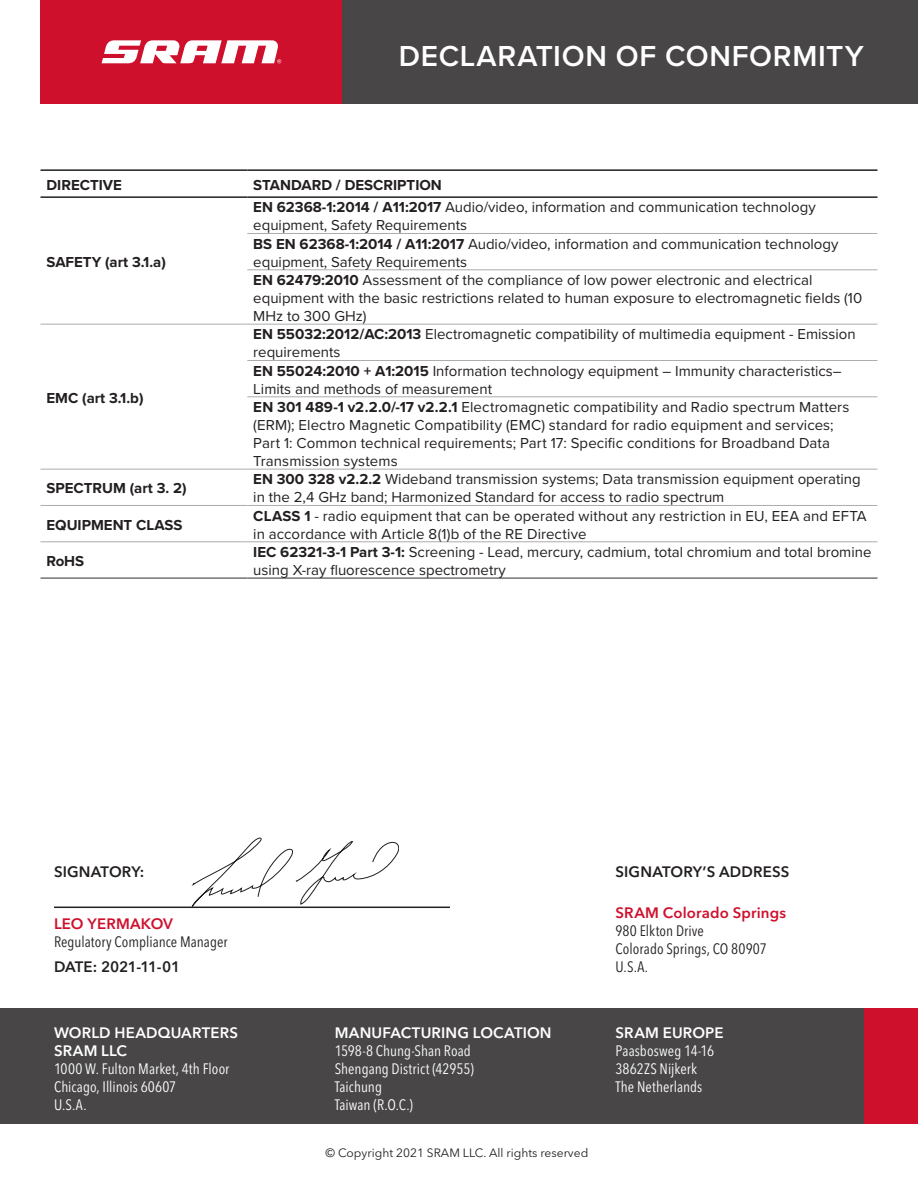
<style>
.page{position:relative;width:918px;height:1188px;background:#fff}
.page>*{position:absolute;margin:0;border:0;box-sizing:border-box;transform-origin:0 0}
.t1{font:600 30px "Proxima Nova";letter-spacing:.02em;color:#fff}
.t2{font:15px/18px "Proxima Nova";color:#231f20}
.t3{font:condensed 15px "Avenir Next LT Pro";color:#fff}
.t4{font:700 15px "Proxima Nova";color:#231f20}
.t5{font:condensed 15px "Avenir Next LT Pro";color:#231f20}
.t6{font:600 15px "Avenir Next LT Pro";letter-spacing:.01em;color:#fff}
.t7{font:600 15px "Avenir Next LT Pro";letter-spacing:.01em;color:#cf102d}
.t8{font:600 15px "Avenir Next LT Pro";letter-spacing:.01em;color:#231f20}
.t9{font:600 15px "Avenir Next LT Pro";letter-spacing:-.02em;color:#231f20}
.t10{font:12px "Avenir Next LT Pro";color:#231f20}
.s1{font-weight:700}
</style>
<div class="page">
<div style="left:306px;top:0;width:612px;height:104px;background:#484646"></div>
<div style="left:40px;top:0;width:302px;height:104px;background:#cf102d"></div>
<svg style="left:102px;top:40px;width:179px;height:23px"></svg>
<hr style="left:247px;top:233px;width:631px;height:1px;background:#afabab">
<hr style="left:247px;top:269px;width:631px;height:1px;background:#afabab">
<hr style="left:40px;top:324px;width:207px;height:1px;background:#afabab">
<hr style="left:247px;top:324px;width:631px;height:1px;background:#afabab">
<hr style="left:247px;top:360px;width:631px;height:1px;background:#afabab">
<hr style="left:247px;top:396px;width:631px;height:1px;background:#afabab">
<hr style="left:40px;top:469px;width:207px;height:1px;background:#afabab">
<hr style="left:247px;top:469px;width:631px;height:1px;background:#afabab">
<hr style="left:40px;top:505px;width:207px;height:1px;background:#afabab">
<hr style="left:247px;top:505px;width:631px;height:1px;background:#afabab">
<hr style="left:40px;top:541px;width:207px;height:1px;background:#afabab">
<hr style="left:247px;top:541px;width:631px;height:1px;background:#afabab">
<hr style="left:40px;top:577px;width:207px;height:2px;background:#767272">
<hr style="left:247px;top:577px;width:631px;height:2px;background:#767272">
<hr style="left:40px;top:169px;width:207px;height:2px;background:#212121">
<hr style="left:247px;top:169px;width:631px;height:2px;background:#212121">
<hr style="left:40px;top:196px;width:207px;height:2px;background:#212121">
<hr style="left:247px;top:196px;width:631px;height:2px;background:#212121">
<div style="left:0;top:1009px;width:874px;height:115px;background:#484646"></div>
<hr style="left:54px;top:907px;width:396px;height:1px;background:#212121">
<svg style="left:192px;top:838px;width:207px;height:69px"></svg>
<div style="left:864px;top:1009px;width:54px;height:115px;background:#cf102d"></div>
<p class="t1" style="left:399px;top:33px;width:467px">DECLARATION OF CONFORMITY</p>
<p class="t4" style="left:46px;top:173px;width:77px">DIRECTIVE</p>
<p class="t4" style="left:253px;top:173px;width:190px">STANDARD / DESCRIPTION</p>
<p class="t4" style="left:46px;top:250px;width:121px">SAFETY (art 3.1.a)</p>
<p class="t4" style="left:46px;top:386px;width:99px">EMC (art 3.1.b)</p>
<p class="t2" style="left:253px;top:198px;width:564px"><span class="s1">EN 62368-1:2014 / A11:2017</span> Audio/video, information and communication technology equipment, Safety Requirements</p>
<p class="t2" style="left:253px;top:234px;width:587px"><span class="s1">BS EN 62368-1:2014 / A11:2017</span> Audio/video, information and communication technology equipment, Safety Requirements</p>
<p class="t2" style="left:253px;top:270px;width:610px"><span class="s1">EN 62479:2010</span> Assessment of the compliance of low power electronic and electrical equipment with the basic restrictions related to human exposure to electromagnetic fields (10<br>MHz to 300 GHz)</p>
<p class="t2" style="left:253px;top:325px;width:604px"><span class="s1">EN 55032:2012/AC:2013</span> Electromagnetic compatibility of multimedia equipment - Emission requirements</p>
<p class="t2" style="left:253px;top:361px;width:590px"><span class="s1">EN 55024:2010 + A1:2015</span> Information technology equipment – Immunity characteristics–<br>Limits and methods of measurement</p>
<p class="t2" style="left:253px;top:397px;width:598px"><span class="s1">EN 301 489-1 v2.2.0/-17 v2.2.1</span> Electromagnetic compatibility and Radio spectrum Matters (ERM); Electro Magnetic Compatibility (EMC) standard for radio equipment and services; Part 1: Common technical requirements; Part 17: Specific conditions for Broadband Data Transmission systems</p>
<p class="t4" style="left:46px;top:477px;width:142px">SPECTRUM (art 3. 2)</p>
<p class="t2" style="left:253px;top:470px;width:609px"><span class="s1">EN 300 328 v2.2.2</span> Wideband transmission systems; Data transmission equipment operating in the 2,4 GHz band; Harmonized Standard for access to radio spectrum</p>
<p class="t4" style="left:46px;top:513px;width:137px">EQUIPMENT CLASS</p>
<p class="t2" style="left:253px;top:506px;width:615px"><span class="s1">CLASS 1</span> - radio equipment that can be operated without any restriction in EU, EEA and EFTA in accordance with Article 8(1)b of the RE Directive</p>
<p class="t4" style="left:46px;top:550px;width:39px">RoHS</p>
<p class="t2" style="left:253px;top:542px;width:620px"><span class="s1">IEC 62321-3-1 Part 3-1:</span> Screening - Lead, mercury, cadmium, total chromium and total bromine using X-ray fluorescence spectrometry</p>
<p class="t8" style="left:54px;top:862px;width:92px">SIGNATORY:</p>
<p class="t7" style="left:54px;top:914px;width:121px">LEO YERMAKOV</p>
<p class="t5" style="left:54px;top:932px;width:175px">Regulatory Compliance Manager</p>
<p class="t9" style="left:54px;top:957px;width:128px">DATE: 2021-11-01</p>
<p class="t6" style="left:54px;top:1024px;width:186px">WORLD HEADQUARTERS</p>
<p class="t6" style="left:54px;top:1042px;width:75px">SRAM LLC</p>
<p class="t3" style="left:54px;top:1060px;width:177px">1000 W. Fulton Market, 4th Floor</p>
<p class="t3" style="left:54px;top:1078px;width:124px">Chicago, Illinois 60607</p>
<p class="t3" style="left:54px;top:1096px;width:34px">U.S.A.</p>
<p class="t6" style="left:335px;top:1024px;width:218px">MANUFACTURING LOCATION</p>
<p class="t3" style="left:335px;top:1042px;width:138px">1598-8 Chung-Shan Road</p>
<p class="t3" style="left:335px;top:1060px;width:141px">Shengang District (42955)</p>
<p class="t3" style="left:335px;top:1078px;width:49px">Taichung</p>
<p class="t3" style="left:335px;top:1096px;width:80px">Taiwan (R.O.C.)</p>
<p class="t10" style="left:326px;top:1145px;width:264px">© Copyright 2021 SRAM LLC. All rights reserved</p>
<p class="t8" style="left:616px;top:862px;width:175px">SIGNATORY’S ADDRESS</p>
<p class="t7" style="left:616px;top:904px;width:172px">SRAM Colorado Springs</p>
<p class="t5" style="left:616px;top:922px;width:90px">980 Elkton Drive</p>
<p class="t5" style="left:616px;top:940px;width:153px">Colorado Springs, CO 80907</p>
<p class="t5" style="left:616px;top:958px;width:34px">U.S.A.</p>
<p class="t6" style="left:616px;top:1024px;width:110px">SRAM EUROPE</p>
<p class="t3" style="left:616px;top:1042px;width:100px">Paasbosweg 14-16</p>
<p class="t3" style="left:616px;top:1060px;width:83px">3862ZS Nijkerk</p>
<p class="t3" style="left:616px;top:1078px;width:88px">The Netherlands</p>
</div>
